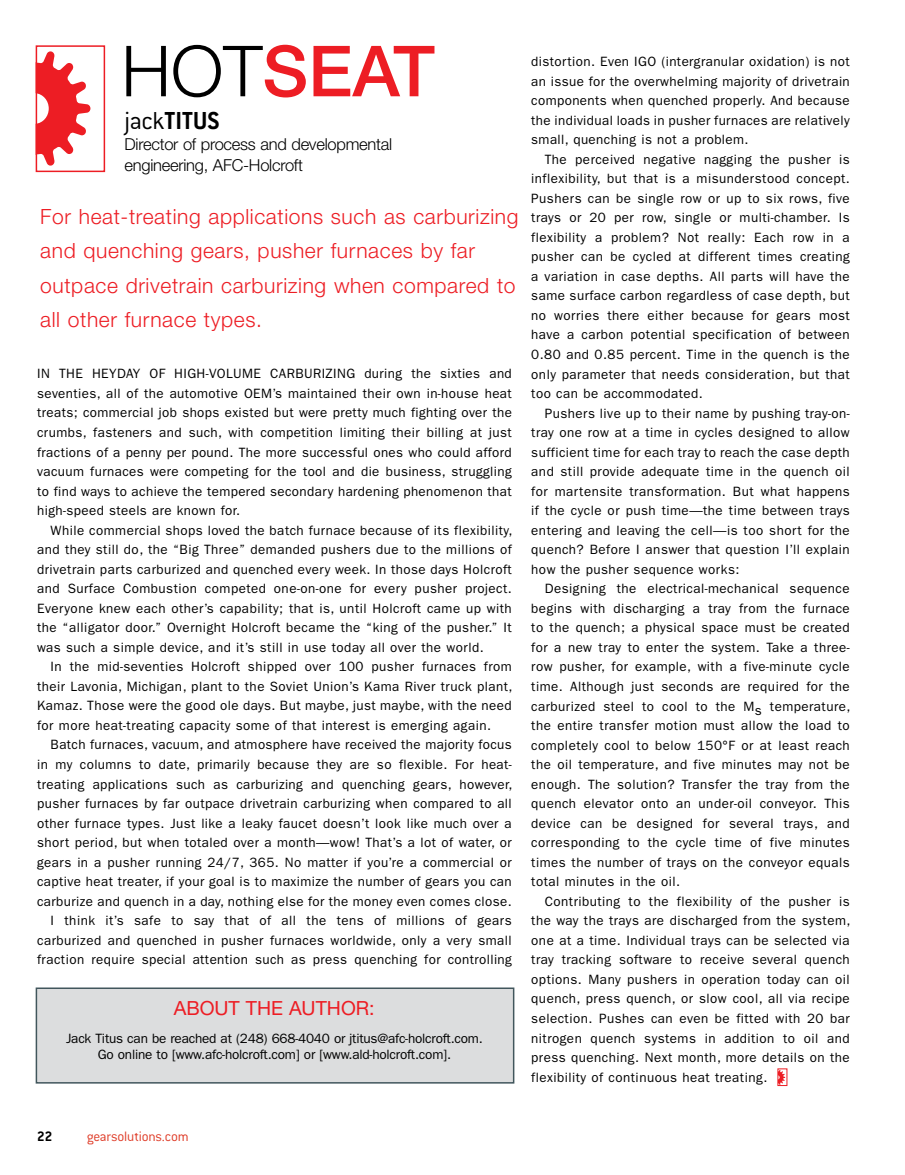
<style>
.page{position:relative;width:905px;height:1175px;background:#fff}
.page>*{position:absolute;margin:0;border:0;box-sizing:border-box;transform-origin:0 0}
.t1{font:500 70.5px "Helvetica Neue";color:#ed1d24}
.t2{font:700 27px "Conduit ITC";color:#000}
.t3{font:300 21px/34.5px "Helvetica Neue";letter-spacing:.03em;color:#ed1d24}
.t4{font:19.5px "Helvetica Neue";color:#ed1d24}
.t5{font:300 16.5px/21px "Helvetica Neue";letter-spacing:-.015em;color:#000}
.t6{font:300 15px "Conduit ITC";letter-spacing:-.015em;color:#df3c28}
.t7{font:700 15px "Conduit ITC";color:#000}
.t8{font:13.5px/19.5px "Franklin Gothic";letter-spacing:.03em;color:#000;text-align:justify}
.t9{font:13.5px/16.5px "Franklin Gothic";letter-spacing:-.015em;color:#000;text-align:center}
.s1{font-weight:300;color:#000}
.s2{font-weight:300}
</style>
<div class="page">
<svg style="left:778px;top:1069px;width:7px;height:16px"></svg>
<svg style="left:39px;top:51px;width:51px;height:115px"></svg>
<div style="left:36px;top:45px;width:69px;height:127px;border:2px solid #ed1d24"></div>
<div style="left:36px;top:987px;width:478px;height:96px;background:#dcddde;border:2px solid #41565c"></div>
<h1 class="t1" style="left:121px;top:29px;width:315px"><span class="s1">HOT</span>SEAT</h1>
<h2 class="t2" style="left:124px;top:104px;width:96px"><span class="s2">jack</span>Titus</h2>
<p class="t5" style="left:124px;top:133px;width:269px">Director of process and developmental engineering, AFC-Holcroft</p>
<h3 class="t3" style="left:40px;top:198px;width:480px">For heat-treating applications such as carburizing and quenching gears, pusher furnaces by far outpace drivetrain carburizing when compared to all other furnace types.</h3>
<p class="t8" style="left:37px;top:364px;width:121px">In the heyday of</p>
<p class="t8" style="left:174px;top:364px;width:78px">hig h-volume</p>
<p class="t8" style="left:270px;top:364px;width:71px">carburizing</p>
<p class="t8" style="left:37px;top:364px;width:476px;text-indent:327px">during the sixties and seventies, all of the automotive OEM’s maintained their own in-house heat treats; commercial job shops existed but were pretty much fighting over the crumbs, fasteners and such, with competition limiting their billing at just fractions of a penny per pound. The more successful ones who could afford vacuum furnaces were competing for the tool and die business, struggling to find ways to achieve the tempered secondary hardening phenomenon that high-speed steels are known for.</p>
<p class="t8" style="left:37px;top:520px;width:477px;text-indent:13px">While commercial shops loved the batch furnace because of its flexibility, and they still do, the “Big Three” demanded pushers due to the millions of drivetrain parts carburized and quenched every week. In those days H olcroft and Surface Combustion competed one-on-one for every pusher project.<br>Everyone knew each other’s capability; that is, until H olcroft came up with the “alligator door.” Overnight H olcroft became the “king of the pusher.” It was such a simple device, and it’s still in use today all over the world.</p>
<p class="t8" style="left:37px;top:657px;width:477px;text-indent:13px">In the mid-seventies H olcroft shipped over 100 pusher furnaces from their Lavonia, Michigan, plant to the Soviet U nion’s Kama River truck plant, Kamaz. Those were the good ole days. But maybe, just maybe, with the need for more heat-treating capacity some of that interest is emerging again.</p>
<p class="t8" style="left:37px;top:735px;width:477px;text-align:right">Batch furnaces, vacuum, and atmosphere have received the majority focus in my columns to date, primarily because they are so flexible. For heat&shy;treating applications such as carburizing and quenching gears, however, pusher furnaces by far outpace drivetrain carburizing when compared to all other furnace types. Just like a leaky faucet doesn’t look like much over a short period, but when totaled over a month—wow! That’s a lot of water, or gears in a pusher running 24/7, 365. No matter if you’re a commercial or captive heat treater, if your goal is to maximize the number of gears you can carburize and quench in a day, nothing else for the money even comes close.<br>I think it’s safe to say that of all the tens of millions of gears carburized and quenched in pusher furnaces worldwide, only a very small fraction require special attention such as press quenching for controlling</p>
<h3 class="t4" style="left:174px;top:996px;width:202px">ABOUT THE AUTHOR:</h3>
<p class="t9" style="left:66px;top:1029px;width:418px">Jack Titus can be reached at (248) 668-4040 or jtitus@afc-holcroft.com.<br>Go online to [www.afc-holcroft.com] or [www.ald-holcroft.com].</p>
<p class="t8" style="left:531px;top:52px;width:320px">distortion. Even IGO (intergranular oxidation) is not an issue for the overwhelming majority of drivetrain components when quenched properly. And because the individual loads in pusher furnaces are relatively small, quenching is not a problem.</p>
<p class="t8" style="left:531px;top:149px;width:320px;text-indent:13px">The perceived negative nagging the pusher is inflexibility, but that is a misunderstood concept.<br>Pushers can be single row or up to six rows, five trays or 20 per row, single or multi-chamber. Is flexibility a problem? Not really: Each row in a pusher can be cycled at different times creating a variation in case depths. All parts will have the same surface carbon regardless of case depth, but no worries there either because for gears most have a carbon potential specification of between 0.80 and 0.85 percent. Time in the quench is the only parameter that needs consideration, but that too can be accommodated.</p>
<p class="t8" style="left:531px;top:403px;width:320px;text-indent:13px">Pushers live up to their name by pushing tray-on&shy;tray one row at a time in cycles designed to allow sufficient time for each tray to reach the case depth and still provide adequate time in the quench oil for martensite transformation. But what happens if the cycle or push time—the time between trays entering and leaving the cell—is too short for the quench? Before I answer that question I’ll explain how the pusher sequence works:</p>
<p class="t8" style="left:531px;top:579px;width:321px;text-indent:13px">Designing the electrical-mechanical sequence begins with discharging a tray from the furnace to the quench; a physical space must be created for a new tray to enter the system. Take a three&shy;row pusher, for example, with a five-minute cycle time. Although just seconds are required for the carburized steel to cool to the Ms temperature, the entire transfer motion must allow the load to completely cool to below 150°F or at least reach the oil temperature, and five minutes may not be enough. The solution? Transfer the tray from the quench elevator onto an under-oil conveyor. This device can be designed for several trays, and corresponding to the cycle time of five minutes times the number of trays on the conveyor equals total minutes in the oil.</p>
<p class="t8" style="left:531px;top:891px;width:321px;text-indent:13px">Contributing to the flexibility of the pusher is the way the trays are discharged from the system, one at a time. Individual trays can be selected via tray tracking software to receive several quench options. Many pushers in operation today can oil quench, press quench, or slow cool, all via recipe selection. Pushes can even be fitted with 20 bar nitrogen quench systems in addition to oil and press quenching. Next month, more details on the flexibility of continuous heat treating.</p>
<p class="t7" style="left:37px;top:1127px;width:17px">22</p>
<p class="t6" style="left:87px;top:1128px;width:103px">gearsolutions.com</p>
</div>
